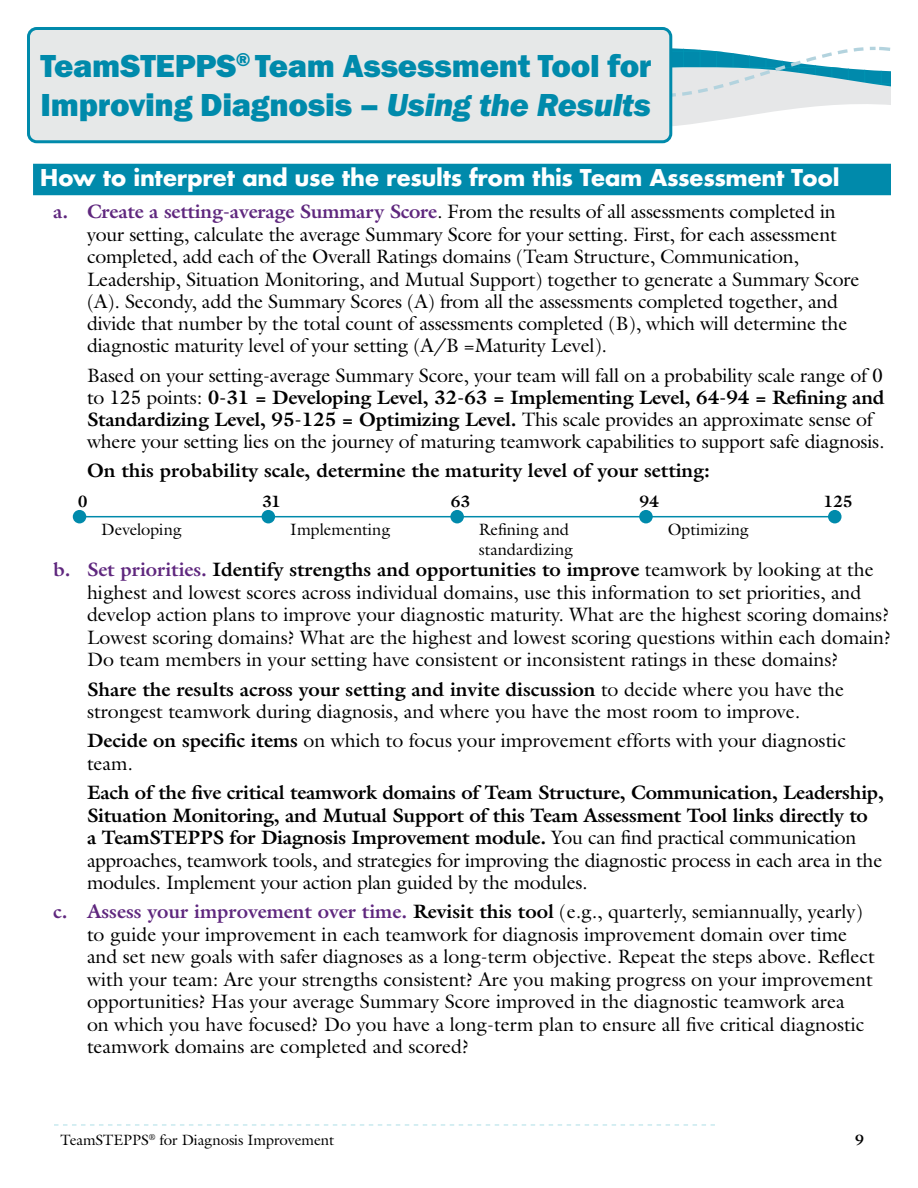
<style>
.page{position:relative;width:918px;height:1188px;background:#fff}
.page>*{position:absolute;margin:0;border:0;box-sizing:border-box;transform-origin:0 0}
.t1{font:33px/39px "Franklin Gothic URW Hea";letter-spacing:-.01em;color:#008aab}
.t2{font:700 22.5px "Futura";letter-spacing:-.02em;color:#fff}
.t3{font:19.5px/22.5px "Galliard Std";color:#000}
.t4{font:700 19.5px/22.5px "Galliard Std";letter-spacing:-.01em;color:#000}
.t5{font:16.5px/19.5px "Galliard Std";color:#000}
.t6{font:700 16.5px "Galliard Std";letter-spacing:-.015em;color:#000}
.t7{font:15px "Galliard Std";letter-spacing:-.005em;color:#000}
.t8{font:700 15px "Galliard Std";color:#000}
.s1{font-family:"Franklin Gothic URW Hea Ita"}
.s2{font-weight:700;color:#5f277e}
.s3{font-weight:700}
.s4{font-weight:400}
</style>
<div class="page">
<svg style="left:54px;top:1124px;width:661px;height:2px"></svg>
<div style="left:33px;top:164px;width:858px;height:31px;background:#008aab"></div>
<hr style="left:82px;top:516px;width:755px;height:1px;background:#008aab">
<div style="left:262px;top:510px;width:13px;height:13px;background:#008aab;border-radius:50%"></div>
<div style="left:73px;top:510px;width:13px;height:13px;background:#008aab;border-radius:50%"></div>
<div style="left:450px;top:510px;width:14px;height:13px;background:#008aab;border-radius:50%"></div>
<div style="left:639px;top:510px;width:14px;height:13px;background:#008aab;border-radius:50%"></div>
<div style="left:828px;top:510px;width:14px;height:13px;background:#008aab;border-radius:50%"></div>
<svg style="left:672px;top:38px;width:219px;height:94px"></svg>
<div style="left:29px;top:28px;width:642px;height:114px;background:#e6e8e8;border-radius:8px"></div>
<div style="left:27px;top:27px;width:645px;height:116px;border:3px solid #008aab;border-radius:8px"></div>
<h2 class="t1" style="left:41px;top:45px;width:613px">TeamSTEPPS<sup>®</sup> Team Assessment Tool for<br>Improving Diagnosis – <span class="s1">Using the Results</span></h2>
<h3 class="t2" style="left:40px;top:162px;width:801px">How to interpret and use the results from this Team Assessment Tool</h3>
<p class="t3" style="left:53px;top:200px;width:784px"><span class="s2">a. Create a setting-average Summary Score</span>. From the results of all assessments completed in</p>
<p class="t3" style="left:87px;top:223px;width:774px">your setting, calculate the average Summary Score for your setting. First, for each assessment completed, add each of the Overall Ratings domains (Team Structure, Communication, Leadership, Situation Monitoring, and Mutual Support) together to generate a Summary Score (A). Secondy, add the Summary Scores (A) from all the assessments completed together, and divide that number by the total count of assessments completed (B), which will determine the diagnostic maturity level of your setting (A/B =Maturity Level).</p>
<p class="t3" style="left:87px;top:364px;width:799px;line-height:22px">Based on your setting-average Summary Score, your team will fall on a probability scale range of 0 to 125 points: <span class="s3">0-31 = Developing Level, 32-63 = Implementing Level, 64-94 = Refining and Standardizing Level, 95-125 = Optimizing Level.</span> This scale provides an approximate sense of where your setting lies on the journey of maturing teamwork capabilities to support safe diagnosis.</p>
<p class="t4" style="left:87px;top:459px;width:625px">On this probability scale, determine the maturity level of your setting:</p>
<p class="t6" style="left:78px;top:491px;width:11px">0</p>
<p class="t6" style="left:262px;top:491px;width:20px">31</p>
<p class="t6" style="left:451px;top:491px;width:21px">63</p>
<p class="t6" style="left:640px;top:491px;width:21px">94</p>
<p class="t6" style="left:824px;top:491px;width:31px">125</p>
<p class="t5" style="left:101px;top:520px;width:82px">Developing</p>
<p class="t5" style="left:290px;top:520px;width:102px">Implementing</p>
<p class="t5" style="left:479px;top:520px;width:96px">Refining and standardizing</p>
<p class="t5" style="left:668px;top:520px;width:83px">Optimizing</p>
<p class="t3" style="left:87px;top:558px;width:806px;text-indent:-34px"><span class="s2">b. Set priorities.</span> <span class="s3">Identify strengths and opportunities to improve</span> teamwork by looking at the highest and lowest scores across individual domains, use this information to set priorities, and develop action plans to improve your diagnostic maturity. What are the highest scoring domains?<br>Lowest scoring domains? What are the highest and lowest scoring questions within each domain?<br>Do team members in your setting have consistent or inconsistent ratings in these domains?</p>
<p class="t3" style="left:87px;top:677px;width:759px"><span class="s3">Share the results across your setting and invite discussion</span> to decide where you have the strongest teamwork during diagnosis, and where you have the most room to improve.</p>
<p class="t3" style="left:87px;top:729px;width:760px"><span class="s3">Decide on specific items</span> on which to focus your improvement efforts with your diagnostic team.</p>
<p class="t4" style="left:87px;top:781px;width:798px">Each of the five critical teamwork domains of Team Structure, Communication, Leadership, Situation Monitoring, and Mutual Support of this Team Assessment Tool links directly to<br>a TeamSTEPPS for Diagnosis Improvement module. <span class="s4">You can find practical communication approaches, teamwork tools, and strategies for improving the diagnostic process in each area in the modules. Implement your action plan guided by the modules.</span></p>
<p class="t3" style="left:87px;top:900px;width:789px;text-indent:-34px"><span class="s2">c. Assess your improvement over time.</span> <span class="s3">Revisit this tool</span> (e.g., quarterly, semiannually, yearly) to guide your improvement in each teamwork for diagnosis improvement domain over time and set new goals with safer diagnoses as a long-term objective. Repeat the steps above. Reflect with your team: Are your strengths consistent? Are you making progress on your improvement opportunities? Has your average Summary Score improved in the diagnostic teamwork area<br>on which you have focused? Do you have a long-term plan to ensure all five critical diagnostic teamwork domains are completed and scored?</p>
<p class="t7" style="left:60px;top:1130px;width:275px">TeamSTEPPS<sup>®</sup> for Diagnosis Improvement</p>
<p class="t8" style="left:855px;top:1130px;width:10px">9</p>
</div>
